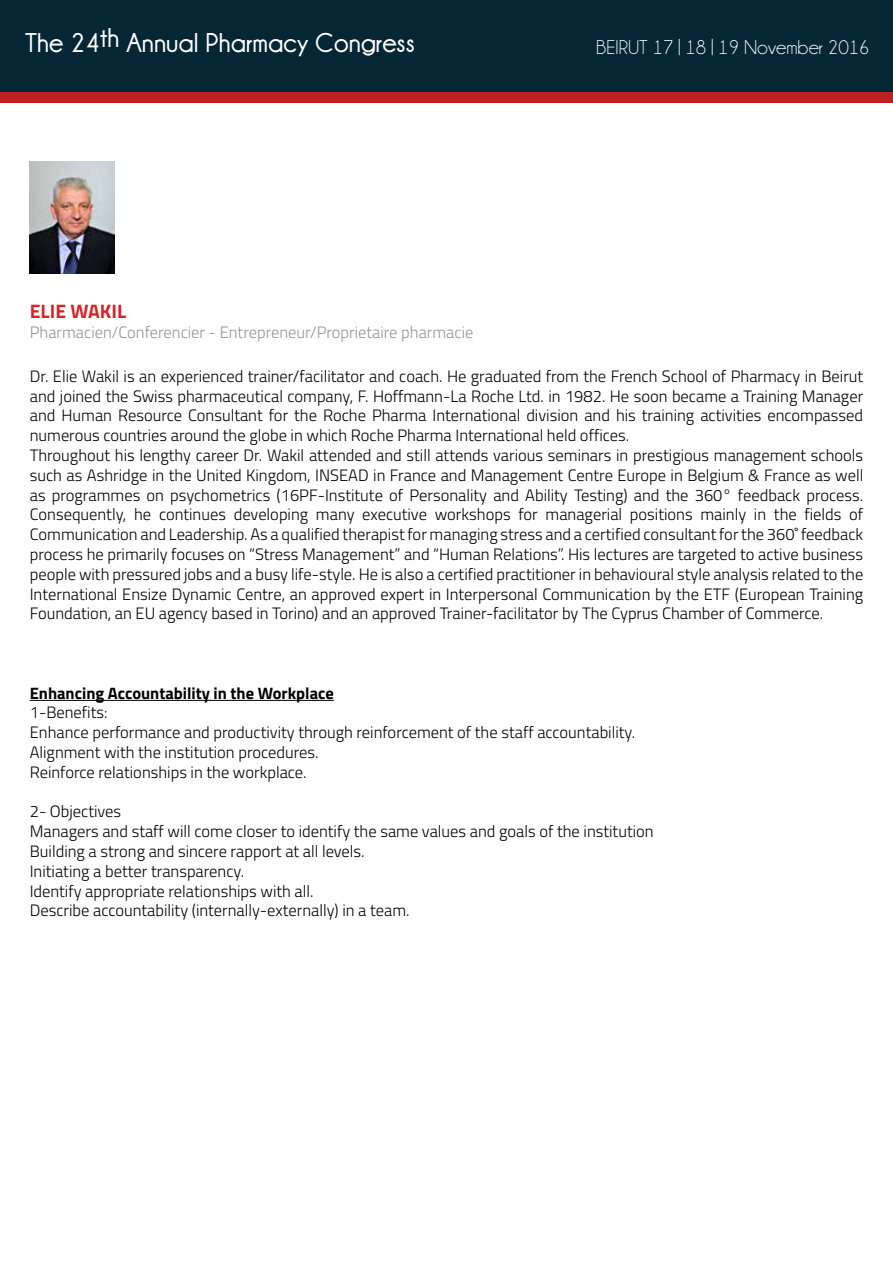
<style>
.page{position:relative;width:893px;height:1263px;background:#fff}
.page>*{position:absolute;margin:0;border:0;box-sizing:border-box;transform-origin:0 0}
.t1{font:700 27.3px "Champagne&Limousines";color:#fff}
.t2{font:20.1px "Champagne&Limousines";color:#fff}
.t3{font:700 19.5px "Titillium";color:#d72428}
.t4{font:300 16.5px/19.8px "Titillium";color:#000}
.t5{font:300 16.5px "Titillium";color:#939598}
.t6{font:700 16.5px "Titillium";color:#000}
</style>
<div class="page">
<div style="left:0;top:0;width:893px;height:92px;background:#042635"></div>
<div style="left:0;top:92px;width:893px;height:10px;background:#bf2026"></div>
<hr style="left:30px;top:700px;width:304px;height:1px;background:#000">
<img style="left:30px;top:161px;width:84px;height:113px">
<h1 class="t1" style="left:25px;top:28px;width:391px">The 24th Annual Pharmacy Congress</h1>
<p class="t2" style="left:596px;top:36px;width:275px">BEIRUT 17 | 18 | 19 November 2016</p>
<p class="t3" style="left:30px;top:296px;width:98px">ELIE WAKIL</p>
<p class="t5" style="left:30px;top:320px;width:445px">Pharmacien/Conferencier - Entrepreneur/Proprietaire pharmacie</p>
<p class="t4" style="left:30px;top:365px;width:835px">Dr. Elie Wakil is an experienced trainer/facilitator and coach. He graduated from the French School of Pharmacy in Beirut and joined the Swiss pharmaceutical company, F. Hoffmann-La Roche Ltd. in 1982. He soon became a Training Manager and Human Resource Consultant for the Roche Pharma International division and his training activities encompassed numerous countries around the globe in which Roche Pharma International held offices.<br>Throughout his lengthy career Dr. Wakil attended and still attends various seminars in prestigious management schools such as Ashridge in the United Kingdom, INSEAD in France and Management Centre Europe in Belgium &amp; France as well as programmes on psychometrics (16PF-Institute of Personality and Ability Testing) and the 360° feedback process.<br>Consequently, he continues developing many executive workshops for managerial positions mainly in the fields of Communication and Leadership. As a qualified therapist for managing stress and a certified consultant for the 360˚ feedback process he primarily focuses on “Stress Management” and “Human Relations”. His lectures are targeted to active business people with pressured jobs and a busy life-style. He is also a certified practitioner in behavioural style analysis related to the International Ensize Dynamic Centre, an approved expert in Interpersonal Communication by the ETF (European Training Foundation, an EU agency based in Torino) and an approved Trainer-facilitator by The Cyprus Chamber of Commerce.</p>
<p class="t6" style="left:30px;top:680px;width:306px">Enhancing Accountability in the Workplace</p>
<p class="t4" style="left:30px;top:702px;width:607px">1-Benefits:<br>Enhance performance and productivity through reinforcement of the staff accountability.<br>Alignment with the institution procedures.<br>Reinforce relationships in the workplace.</p>
<p class="t4" style="left:30px;top:801px;width:625px">2- Objectives<br>Managers and staff will come closer to identify the same values and goals of the institution Building a strong and sincere rapport at all levels.<br>Initiating a better transparency.<br>Identify appropriate relationships with all.<br>Describe accountability (internally-externally) in a team.</p>
</div>
